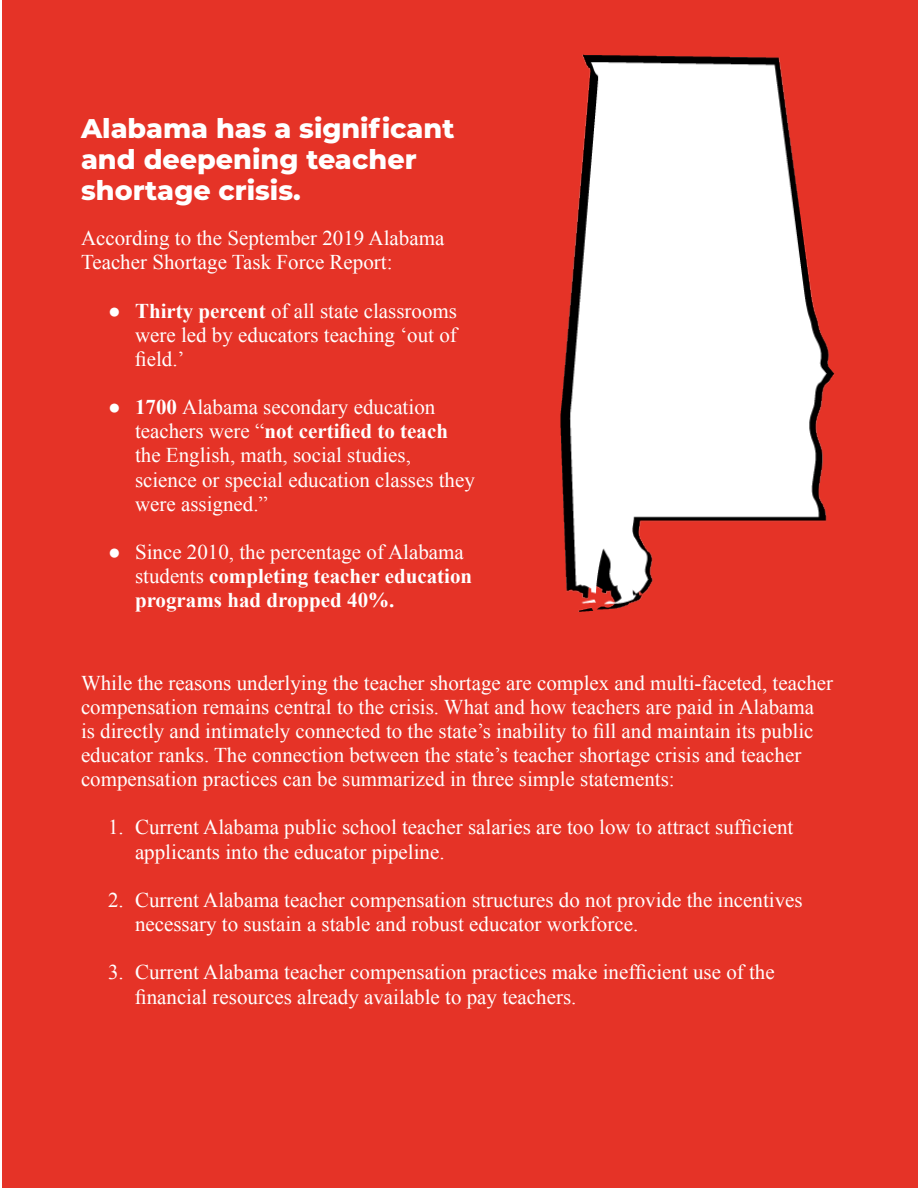
<style>
.page{position:relative;width:918px;height:1188px;background:#fff}
.page>*{position:absolute;margin:0;border:0;box-sizing:border-box;transform-origin:0 0}
.t1{font:800 27px/31px "Montserrat";color:#fff}
.t2{font:21px/24.2px "Times New Roman";color:#fff}
.t3{font:700 21px/24.2px "Times New Roman";color:#fff}
.s1{font-weight:700}
.s2{font-weight:400}
</style>
<div class="page">
<div style="left:2px;top:0;width:916px;height:1188px;background:#e53327"></div>
<img style="left:560px;top:54px;width:275px;height:557px">
<p class="t1" style="left:81px;top:112px;width:375px">Alabama has a significant and deepening teacher shortage crisis.</p>
<p class="t2" style="left:81px;top:226px;width:365px">According to the September 2019 Alabama<br>Teacher Shortage Task Force Report:</p>
<p class="t2" style="left:135px;top:298px;width:324px;text-align:justify;text-indent:-27px"><span class="s1">● Thirty percent</span> of all state classrooms were led by educators teaching ‘out of field.’</p>
<p class="t2" style="left:135px;top:395px;width:341px;text-indent:-27px"><span class="s1">● 1700</span> Alabama secondary education teachers were “<span class="s1">not certified to teach </span>the English, math, social studies, science or special education classes they were assigned.”</p>
<p class="t3" style="left:135px;top:539px;width:339px;text-indent:-27px"><span class="s2">● Since 2010, the percentage of Alabama students</span> completing teacher education programs had dropped 40%.</p>
<p class="t2" style="left:81px;top:670px;width:754px">While the reasons underlying the teacher shortage are complex and multi-faceted, teacher compensation remains central to the crisis. What and how teachers are paid in Alabama is directly and intimately connected to the state’s inability to fill and maintain its public educator ranks. The connection between the state’s teacher shortage crisis and teacher compensation practices can be summarized in three simple statements:</p>
<p class="t2" style="left:135px;top:815px;width:660px;text-indent:-27px">1. Current Alabama public school teacher salaries are too low to attract sufficient applicants into the educator pipeline.</p>
<p class="t2" style="left:135px;top:887px;width:669px;text-indent:-27px">2. Current Alabama teacher compensation structures do not provide the incentives necessary to sustain a stable and robust educator workforce.</p>
<p class="t2" style="left:135px;top:960px;width:641px;text-indent:-27px">3. Current Alabama teacher compensation practices make inefficient use of the financial resources already available to pay teachers.</p>
</div>
